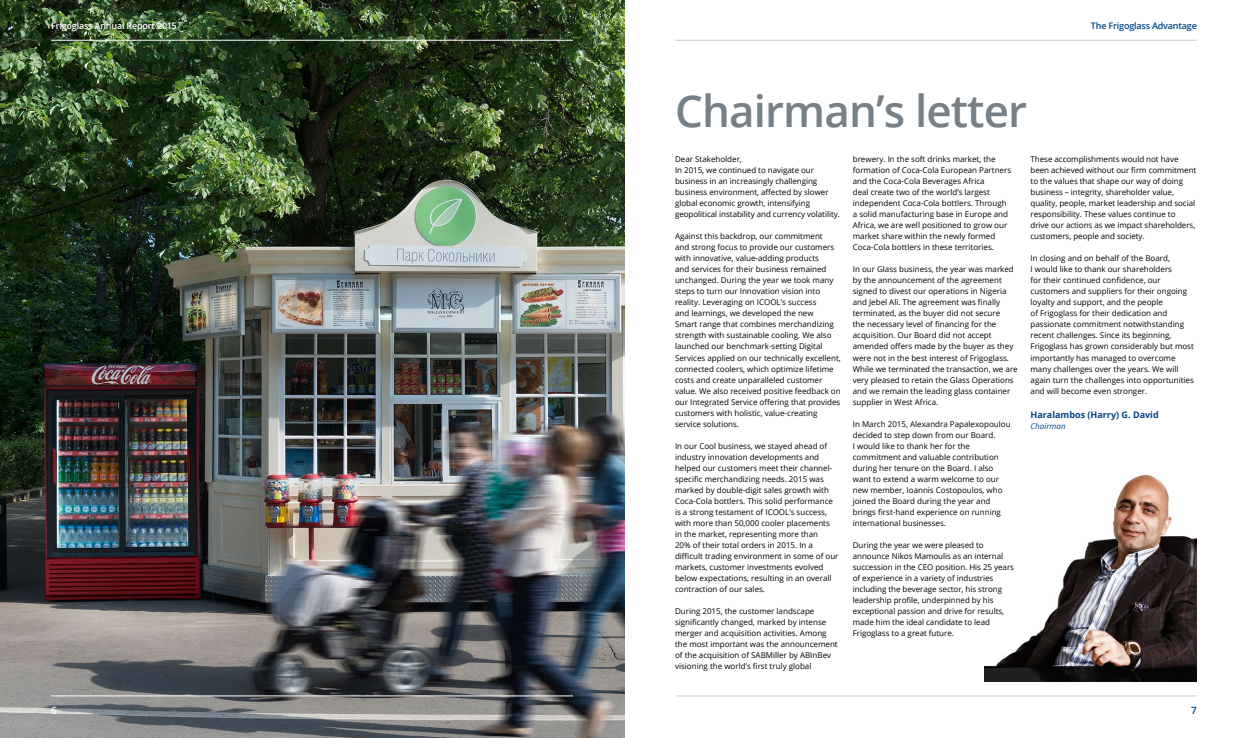
<style>
.page{position:relative;width:1248px;height:738px;background:#fff}
.page>*{position:absolute;margin:0;border:0;box-sizing:border-box;transform-origin:0 0}
.t1{font:600 44px "Open Sans";letter-spacing:-.02em;color:#768086}
.t2{font:600 10px "Open Sans";color:#fff}
.t3{font:600 10px "Open Sans";color:#004587}
.t4{font:600 9px "Open Sans";letter-spacing:-.02em;color:#fff}
.t5{font:700 9px "Open Sans";color:#004587}
.t6{font:600 9px "Open Sans";letter-spacing:-.02em;color:#004587}
.t7{font:8px/11px "Open Sans";color:#000}
.t8{font:italic 8px "Open Sans";color:#004587}
</style>
<div class="page">
<img style="left:984px;top:474px;width:212px;height:206px">
<img style="left:0;top:0;width:624px;height:737px">
<hr style="left:675px;top:40px;width:521px;height:1px;background:#c8cdd0">
<hr style="left:51px;top:40px;width:522px;height:1px;background:#fff">
<hr style="left:676px;top:695px;width:520px;height:1px;background:#c8cdd0">
<hr style="left:51px;top:695px;width:522px;height:1px;background:#fff">
<p class="t4" style="left:51px;top:20px;width:127px">Frigoglass Annual Report 2015</p>
<p class="t6" style="left:1090px;top:20px;width:107px">The Frigoglass Advantage</p>
<h1 class="t1" style="left:675px;top:81px;width:353px">Chairman’s letter</h1>
<p class="t7" style="left:675px;top:153px;width:166px">Dear Stakeholder,<br>In 2015, we continued to navigate our business in an increasingly challenging business environment, affected by slower global economic growth, intensifying geopolitical instability and currency volatility.</p>
<p class="t7" style="left:675px;top:230px;width:167px">Against this backdrop, our commitment<br>and strong focus to provide our customers with innovative, value-adding products<br>and services for their business remained unchanged. During the year we took many steps to turn our Innovation vision into reality. Leveraging on ICOOL’s success<br>and learnings, we developed the new<br>Smart range that combines merchandizing strength with sustainable cooling. We also launched our benchmark-setting Digital Services applied on our technically excellent, connected coolers, which optimize lifetime costs and create unparalleled customer value. We also received positive feedback on our Integrated Service offering that provides customers with holistic, value-creating service solutions.</p>
<p class="t7" style="left:675px;top:439px;width:165px">In our Cool business, we stayed ahead of industry innovation developments and helped our customers meet their channel&shy;specific merchandizing needs. 2015 was marked by double-digit sales growth with Coca-Cola bottlers. This solid performance is a strong testament of ICOOL’s success, with more than 50,000 cooler placements in the market, representing more than<br>20% of their total orders in 2015. In a difficult trading environment in some of our markets, customer investments evolved below expectations, resulting in an overall contraction of our sales.</p>
<p class="t7" style="left:675px;top:604px;width:164px">During 2015, the customer landscape significantly changed, marked by intense merger and acquisition activities. Among the most important was the announcement of the acquisition of SABMiller by ABInBev visioning the world’s first truly global</p>
<p class="t7" style="left:852px;top:153px;width:160px">brewery. In the soft drinks market, the formation of Coca-Cola European Partners and the Coca-Cola Beverages Africa<br>deal create two of the world’s largest independent Coca-Cola bottlers. Through a solid manufacturing base in Europe and Africa, we are well positioned to grow our market share within the newly formed Coca-Cola bottlers in these territories.</p>
<p class="t7" style="left:852px;top:263px;width:166px">In our Glass business, the year was marked by the announcement of the agreement signed to divest our operations in Nigeria and Jebel Ali. The agreement was finally terminated, as the buyer did not secure<br>the necessary level of financing for the acquisition. Our Board did not accept amended offers made by the buyer as they were not in the best interest of Frigoglass.<br>While we terminated the transaction, we are very pleased to retain the Glass Operations and we remain the leading glass container supplier in West Africa.</p>
<p class="t7" style="left:852px;top:417px;width:159px">In March 2015, Alexandra Papalexopoulou decided to step down from our Board.<br>I would like to thank her for the commitment and valuable contribution during her tenure on the Board. I also want to extend a warm welcome to our new member, Ioannis Costopoulos, who joined the Board during the year and brings first-hand experience on running international businesses.</p>
<p class="t7" style="left:852px;top:538px;width:163px">During the year we were pleased to announce Nikos Mamoulis as an internal succession in the CEO position. His 25 years of experience in a variety of industries including the beverage sector, his strong leadership profile, underpinned by his exceptional passion and drive for results, made him the ideal candidate to lead Frigoglass to a great future.</p>
<p class="t7" style="left:1030px;top:153px;width:167px">These accomplishments would not have been achieved without our firm commitment to the values that shape our way of doing business – integrity, shareholder value, quality, people, market leadership and social responsibility. These values continue to<br>drive our actions as we impact shareholders, customers, people and society.</p>
<p class="t7" style="left:1030px;top:252px;width:165px">In closing and on behalf of the Board,<br>I would like to thank our shareholders<br>for their continued confidence, our customers and suppliers for their ongoing loyalty and support, and the people<br>of Frigoglass for their dedication and passionate commitment notwithstanding recent challenges. Since its beginning, Frigoglass has grown considerably but most importantly has managed to overcome many challenges over the years. We will again turn the challenges into opportunities and will become even stronger.</p>
<p class="t5" style="left:1030px;top:407px;width:130px">Haralambos (Harry) G. David</p>
<p class="t8" style="left:1030px;top:420px;width:37px">Chairman</p>
<p class="t2" style="left:51px;top:702px;width:7px">6</p>
<p class="t3" style="left:1191px;top:702px;width:7px">7</p>
</div>
